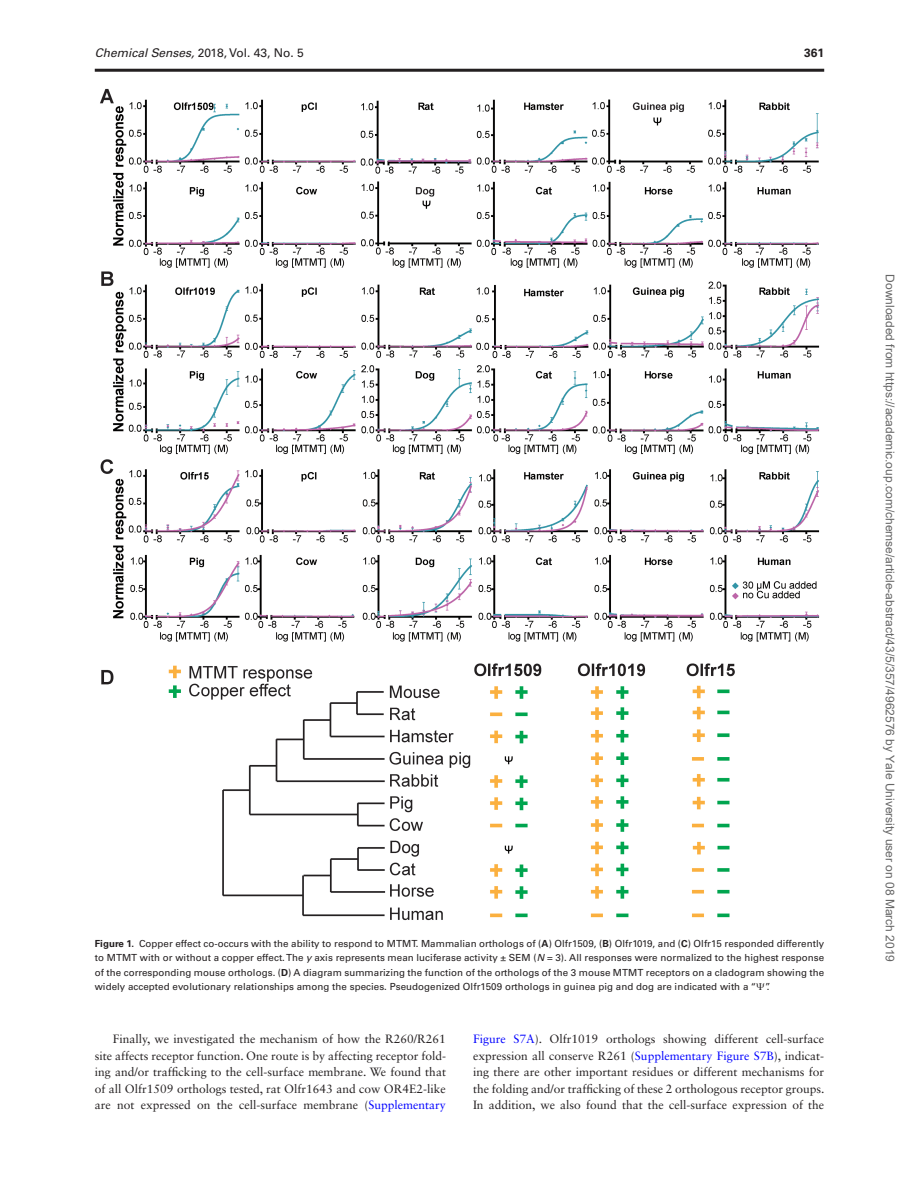
<style>
.page{position:relative;width:919px;height:1187px;background:#fff}
.page>*{position:absolute;margin:0;border:0;box-sizing:border-box;transform-origin:0 0}
.t1{font:12px/16.5px "Sabon LT Std";color:#231f20;text-align:justify}
.t2{font:12px "Arial";color:#666}
.t3{font:12px "Univers LT Std";color:#231f20}
.t4{font:700 12px "Univers LT Std";color:#231f20}
.t5{font:9.75px/14.2px "Univers LT Std";letter-spacing:.005em;color:#231f20;text-align:justify}
.s1{font-style:italic}
.s2{font-weight:700}
.s3{font-family:"Gandhari Unicode"}
.s4{color:#00f}
</style>
<div class="page">
<img style="left:100px;top:89px;width:719px;height:831px">
<hr style="left:95px;top:69px;width:729px;height:3px;background:#231f20">
<p class="t3" style="left:95px;top:45px;width:210px"><span class="s1">Chemical Senses,</span> 2018, Vol. 43, No. 5</p>
<p class="t4" style="left:804px;top:45px;width:22px">361</p>
<p class="t5" style="left:95px;top:936px;width:731px"><span class="s2">Figure 1.</span> Copper effect co-occurs with the ability to respond to MTMT. Mammalian orthologs of (<span class="s2">A</span>) Olfr1509, (<span class="s2">B</span>) Olfr1019, and (<span class="s2">C</span>) Olfr15 responded differently to MTMT with or without a copper effect. The <span class="s1">y</span> axis represents mean luciferase activity ± SEM (<span class="s1">N</span> = 3). All responses were normalized to the highest response of the corresponding mouse orthologs. (<span class="s2">D</span>) A diagram summarizing the function of the orthologs of the 3 mouse MTMT receptors on a cladogram showing the widely accepted evolutionary relationships among the species. Pseudogenized Olfr1509 orthologs in guinea pig and dog are indicated with a “<span class="s3">Ψ</span>”.</p>
<p class="t1" style="left:95px;top:1030px;width:353px;text-indent:18px">Finally, we investigated the mechanism of how the R260/R261 site affects receptor function. One route is by affecting receptor fold&shy;ing and/or trafficking to the cell-surface membrane. We found that of all Olfr1509 orthologs tested, rat Olfr1643 and cow OR4E2-like are not expressed on the cell-surface membrane (<span class="s4">Supplementary</span></p>
<p class="t1" style="left:473px;top:1030px;width:353px"><span class="s4">Figure S7A</span>). Olfr1019 orthologs showing different cell-surface expression all conserve R261 (<span class="s4">Supplementary Figure S7B</span>), indicat&shy;ing there are other important residues or different mechanisms for the folding and/or trafficking of these 2 orthologous receptor groups.<br>In addition, we also found that the cell-surface expression of the</p>
<p class="t2" style="left:894px;top:274px;width:689px;rotate:90deg">Downloaded from https://academic.oup.com/chemse/article-abstract/43/5/357/4962576 by Yale University user on 08 March 2019</p>
</div>
